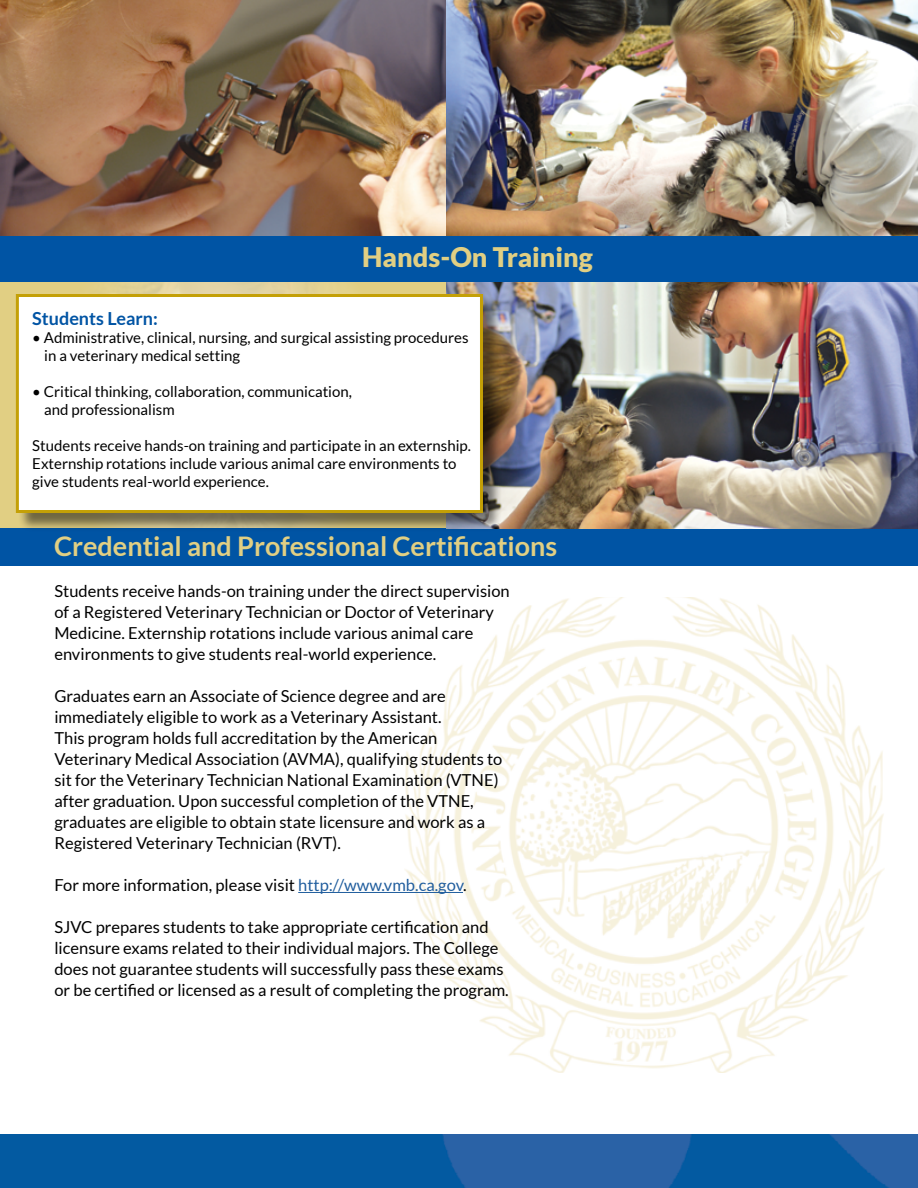
<style>
.page{position:relative;width:918px;height:1188px;background:#fff}
.page>*{position:absolute;margin:0;border:0;box-sizing:border-box;transform-origin:0 0}
.t1{font:700 27px "Lato";color:#e1cf83}
.t2{font:900 27px "Lato";color:#e1cf83}
.t3{font:700 18px "Lato";color:#0054a4}
.t4{font:16.5px/21px "Lato";color:#000}
.t5{font:15px/18px "Lato";color:#000}
.s1{color:#215e9e}
</style>
<div class="page">
<img style="left:446px;top:0;width:472px;height:237px">
<svg style="left:0;top:282px;width:447px;height:247px;background:#e0cf8b"></svg>
<div style="left:0;top:529px;width:918px;height:37px;background:#0054a4"></div>
<img style="left:0;top:1134px;width:918px;height:54px">
<img style="left:405px;top:597px;width:479px;height:475px">
<img style="left:0;top:0;width:446px;height:237px">
<img style="left:447px;top:282px;width:471px;height:247px">
<div style="left:0;top:237px;width:918px;height:45px;background:#0054a4"></div>
<hr style="left:298px;top:892px;width:165px;height:1px;background:#215e9e">
<div style="left:18px;top:296px;width:484px;height:236px;background:#000;opacity:.5"></div>
<div style="left:16px;top:294px;width:467px;height:219px;background:#fff;border:3px solid #c4a006"></div>
<p class="t2" style="left:362px;top:241px;width:232px">Hands-On Training</p>
<p class="t3" style="left:32px;top:308px;width:127px">Students Learn:</p>
<p class="t5" style="left:32px;top:329px;width:438px">• Administrative, clinical, nursing, and surgical assisting procedures</p>
<p class="t5" style="left:44px;top:347px;width:197px">in a veterinary medical setting</p>
<p class="t5" style="left:32px;top:383px;width:321px">• Critical thinking, collaboration, communication,</p>
<p class="t5" style="left:44px;top:401px;width:132px">and professionalism</p>
<p class="t5" style="left:32px;top:437px;width:440px">Students receive hands-on training and participate in an externship.<br>Externship rotations include various animal care environments to</p>
<p class="t5" style="left:32px;top:473px;width:238px">give students real-world experience.</p>
<p class="t1" style="left:54px;top:530px;width:505px">Credential and Professional Certifications</p>
<p class="t4" style="left:54px;top:581px;width:457px">Students receive hands-on training under the direct supervision of a Registered Veterinary Technician or Doctor of Veterinary Medicine. Externship rotations include various animal care environments to give students real-world experience.</p>
<p class="t4" style="left:54px;top:686px;width:393px">Graduates earn an Associate of Science degree and are immediately eligible to work as a Veterinary Assistant.</p>
<p class="t4" style="left:54px;top:728px;width:449px">This program holds full accreditation by the American Veterinary Medical Association (AVMA), qualifying students to sit for the Veterinary Technician National Examination (VTNE) after graduation. Upon successful completion of the VTNE, graduates are eligible to obtain state licensure and work as a Registered Veterinary Technician (RVT).</p>
<p class="t4" style="left:54px;top:875px;width:414px">For more information, please visit <span class="s1">http://www.vmb.ca.gov</span>.</p>
<p class="t4" style="left:54px;top:917px;width:456px">SJVC prepares students to take appropriate certification and licensure exams related to their individual majors. The College does not guarantee students will successfully pass these exams or be certified or licensed as a result of completing the program.</p>
</div>
